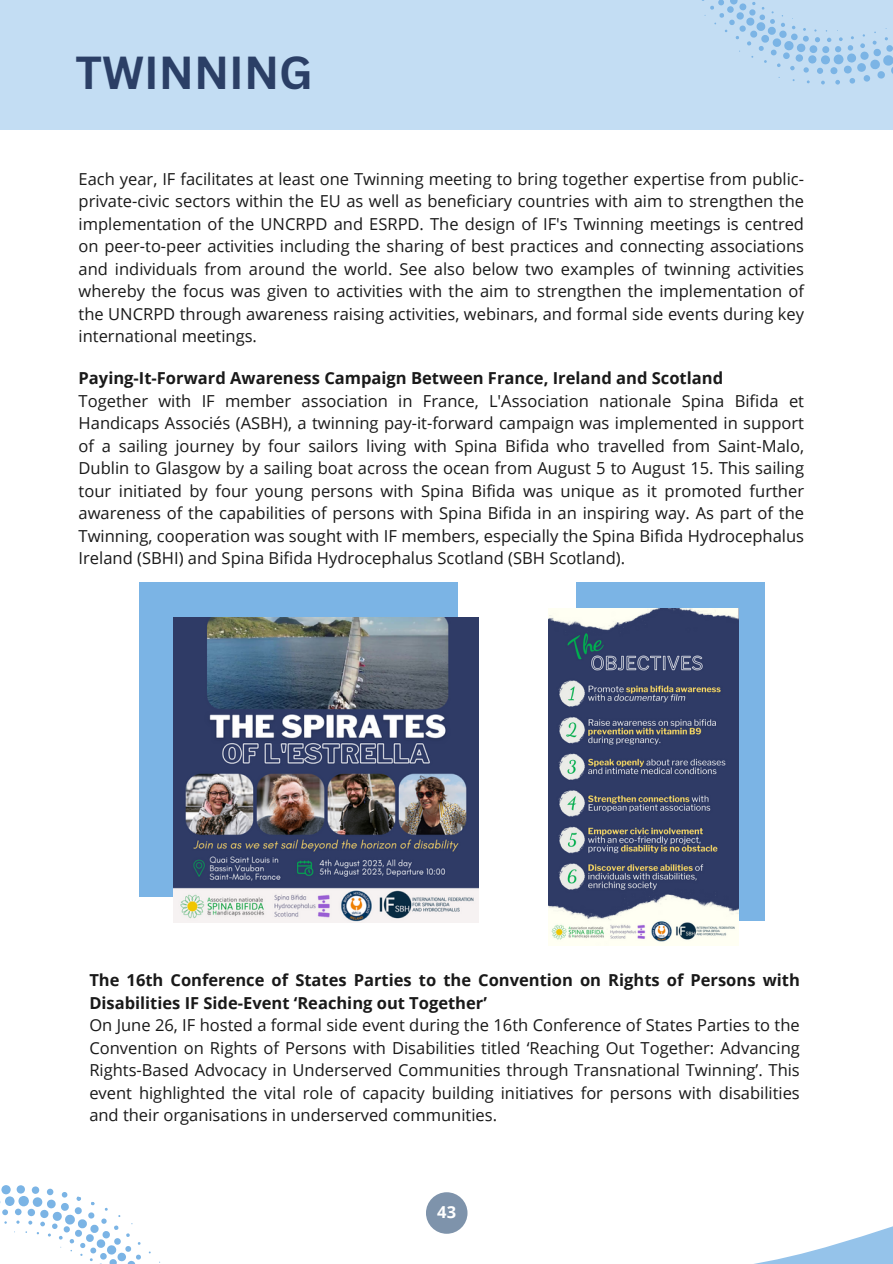
<style>
.page{position:relative;width:893px;height:1264px;background:#fff}
.page>*{position:absolute;margin:0;border:0;box-sizing:border-box;transform-origin:0 0}
.t1{font:700 45px "Canva Sans";color:#2b3f66}
.t2{font:16.5px/22.5px "Open Sans";color:#191919;text-align:justify}
.t3{font:700 16.5px/22.5px "Open Sans";color:#191919}
.t4{font:700 16.5px "Open Sans";color:#fff}
</style>
<div class="page">
<svg style="left:426px;top:1192px;width:466px;height:71px"></svg>
<div style="left:426px;top:1192px;width:41px;height:41px;background:#7e93ab;border-radius:50%"></div>
<svg style="left:0;top:1185px;width:151px;height:78px"></svg>
<div style="left:0;top:0;width:892px;height:130px;background:#c3ddf3"></div>
<div style="left:140px;top:582px;width:317px;height:315px;background:#7bb4e5"></div>
<img style="left:174px;top:617px;width:304px;height:305px">
<div style="left:576px;top:582px;width:188px;height:338px;background:#7bb4e5"></div>
<img style="left:548px;top:608px;width:190px;height:337px">
<p class="t1" style="left:75px;top:41px;width:239px">TWINNING</p>
<p class="t2" style="left:79px;top:167px;width:727px">Each year, IF facilitates at least one Twinning meeting to bring together expertise from public&shy;private-civic sectors within the EU as well as beneficiary countries with aim to strengthen the implementation of the UNCRPD and ESRPD. The design of IF's Twinning meetings is centred on peer-to-peer activities including the sharing of best practices and connecting associations and individuals from around the world. See also below two examples of twinning activities whereby the focus was given to activities with the aim to strengthen the implementation of the UNCRPD through awareness raising activities, webinars, and formal side events during key international meetings.</p>
<p class="t3" style="left:79px;top:366px;width:646px">Paying-It-Forward Awareness Campaign Between France, Ireland and Scotland</p>
<p class="t2" style="left:79px;top:389px;width:727px">Together with IF member association in France, L'Association nationale Spina Bifida et Handicaps Associés (ASBH), a twinning pay-it-forward campaign was implemented in support of a sailing journey by four sailors living with Spina Bifida who travelled from Saint-Malo, Dublin to Glasgow by a sailing boat across the ocean from August 5 to August 15. This sailing tour initiated by four young persons with Spina Bifida was unique as it promoted further awareness of the capabilities of persons with Spina Bifida in an inspiring way. As part of the Twinning, cooperation was sought with IF members, especially the Spina Bifida Hydrocephalus Ireland (SBHI) and Spina Bifida Hydrocephalus Scotland (SBH Scotland).</p>
<p class="t3" style="left:89px;top:968px;width:712px">The 16th Conference of States Parties to the Convention on Rights of Persons with<br>Disabilities IF Side-Event ‘Reaching out Together’</p>
<p class="t2" style="left:89px;top:1013px;width:712px">On June 26, IF hosted a formal side event during the 16th Conference of States Parties to the Convention on Rights of Persons with Disabilities titled ‘Reaching Out Together: Advancing Rights-Based Advocacy in Underserved Communities through Transnational Twinning’. This event highlighted the vital role of capacity building initiatives for persons with disabilities and their organisations in underserved communities.</p>
<p class="t4" style="left:437px;top:1200px;width:20px">43</p>
</div>
